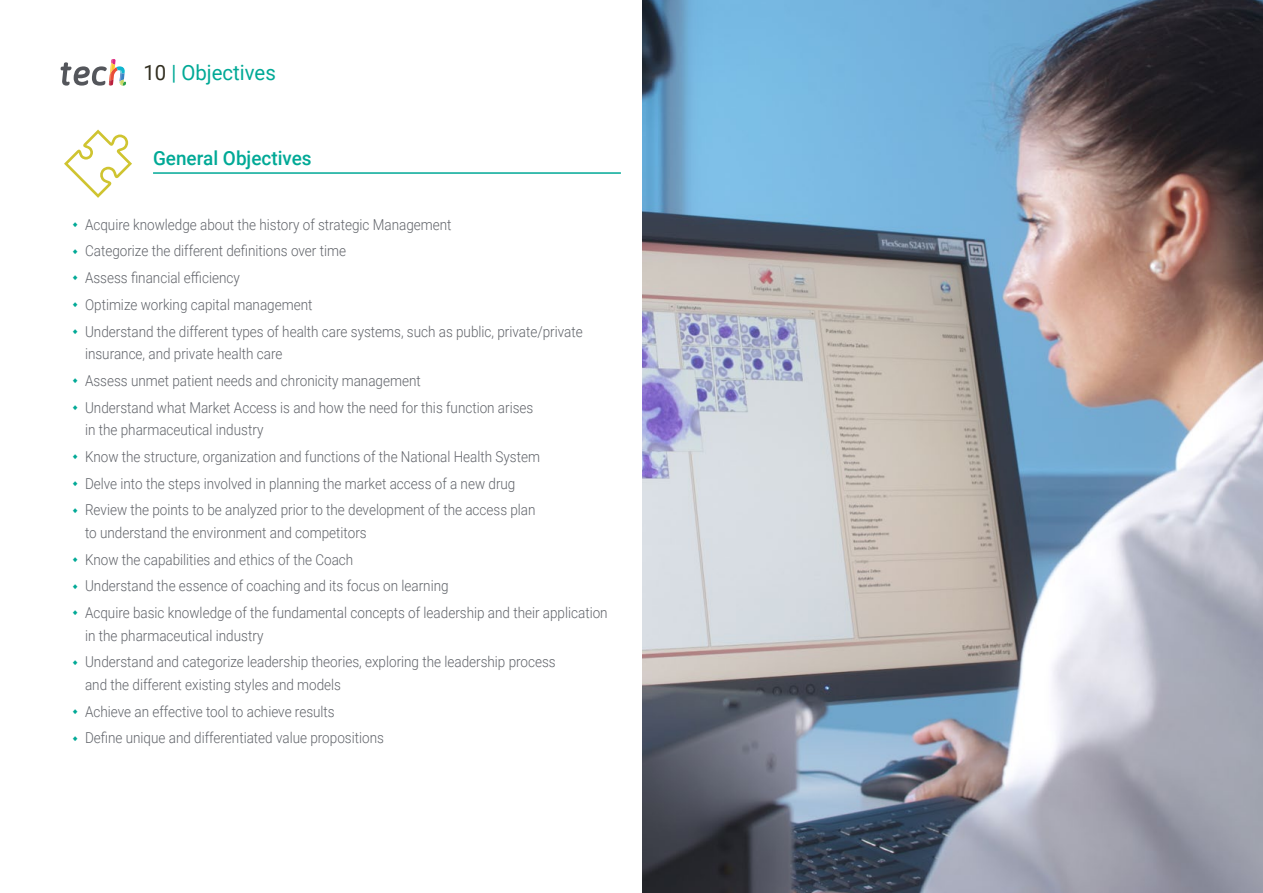
<style>
.page{position:relative;width:1263px;height:893px;background:#fff}
.page>*{position:absolute;margin:0;border:0;box-sizing:border-box;transform-origin:0 0}
.t1{font:21px "Roboto";color:#00a996}
.t2{font:500 19.5px "Roboto";color:#00a996}
.t3{font:300 15px/26.7px "Roboto";color:#61646a;scale:.9 1}
.s1{color:#312e20}
</style>
<div class="page">
<hr style="left:153px;top:173px;width:468px;height:1px;background:#00a996">
<svg style="left:64px;top:130px;width:68px;height:68px"></svg>
<img style="left:642px;top:0;width:621px;height:893px">
<svg style="left:61px;top:59px;width:65px;height:27px"></svg>
<h1 class="t1" style="left:144px;top:57px;width:134px"><span class="s1">10</span> | Objectives</h1>
<h2 class="t2" style="left:153px;top:144px;width:160px">General Objectives</h2>
<p class="t3" style="left:85px;top:210px;width:554px">Acquire knowledge about the history of strategic Management<br>Categorize the different definitions over time<br>Assess financial efficiency<br>Optimize working capital management<br>Understand the different types of health care systems, such as public, private/private</p>
<p class="t3" style="left:85px;top:340px;width:500px">insurance, and private health care<br>Assess unmet patient needs and chronicity management<br>Understand what Market Access is and how the need for this function arises</p>
<p class="t3" style="left:85px;top:416px;width:507px">in the pharmaceutical industry<br>Know the structure, organization and functions of the National Health System Delve into the steps involved in planning the market access of a new drug Review the points to be analyzed prior to the development of the access plan</p>
<p class="t3" style="left:85px;top:519px;width:582px">to understand the environment and competitors<br>Know the capabilities and ethics of the Coach<br>Understand the essence of coaching and its focus on learning<br>Acquire basic knowledge of the fundamental concepts of leadership and their application</p>
<p class="t3" style="left:85px;top:621px;width:524px">in the pharmaceutical industry<br>Understand and categorize leadership theories, exploring the leadership process</p>
<p class="t3" style="left:85px;top:671px;width:334px">and the different existing styles and models<br>Achieve an effective tool to achieve results<br>Define unique and differentiated value propositions</p>
</div>
